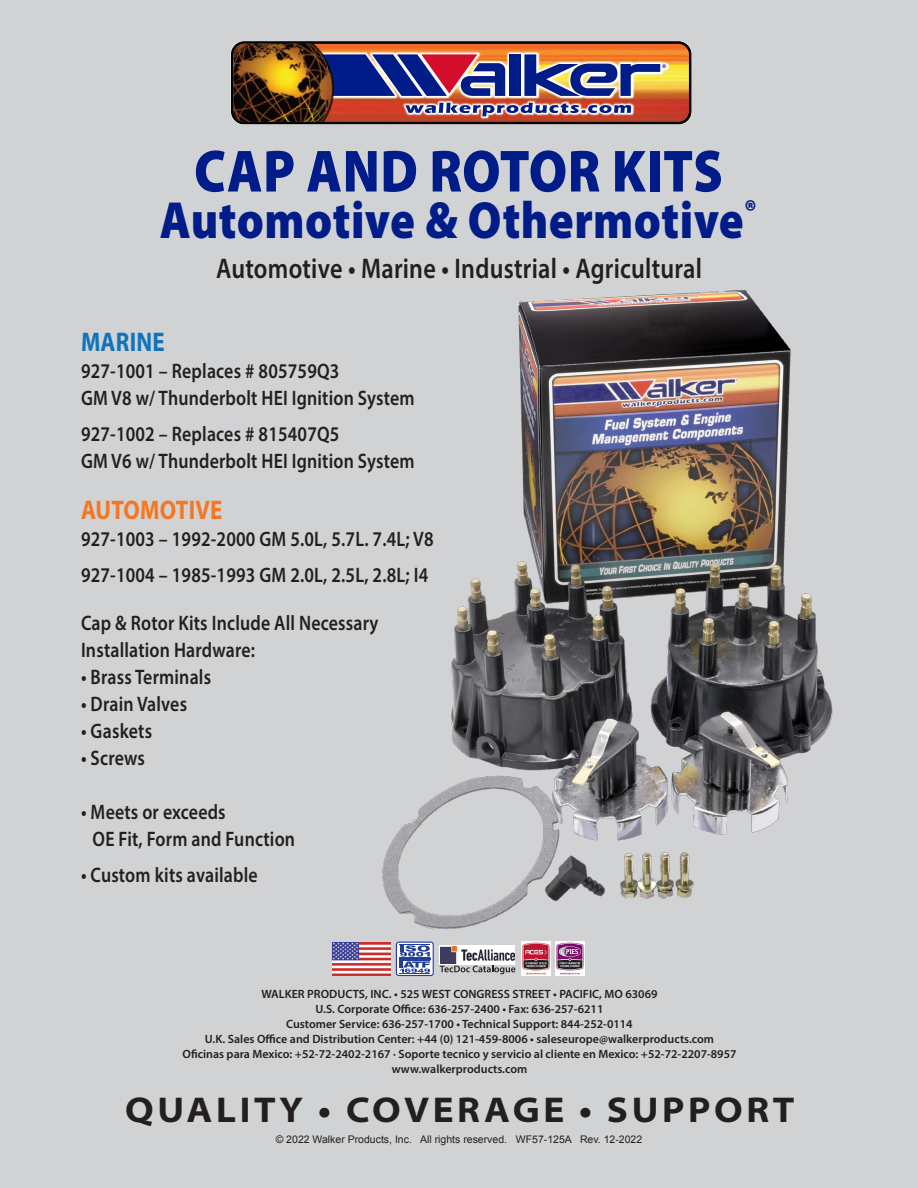
<style>
.page{position:relative;width:918px;height:1188px;background:#d1d2d4}
.page>*{position:absolute;margin:0;border:0;box-sizing:border-box;transform-origin:0 0}
.t1{font:900 60px "Myriad Pro";letter-spacing:.01em;color:#001c88;scale:.88 1}
.t2{font:900 52.5px "Myriad Pro";letter-spacing:.01em;color:#001c88;scale:.88 1}
.t3{font:700 semi-expanded 36px "Myriad Pro";letter-spacing:.1em;color:#231f20}
.t4{font:600 28.5px "Myriad Pro";letter-spacing:.01em;color:#231f20;scale:.85 1}
.t5{font:700 27px "Myriad Pro";letter-spacing:.01em;color:#f47721;scale:.85 1}
.t6{font:700 27px "Myriad Pro";letter-spacing:.01em;color:#1074bc;scale:.85 1}
.t7{font:600 21px "Myriad Pro";letter-spacing:.01em;color:#231f20;scale:.85 1}
.t8{font:600 12px "Myriad Pro";color:#231f20}
.t9{font:10.5px "Arial";color:#231f20}
</style>
<div class="page">
<svg style="left:231px;top:41px;width:461px;height:83px;background:#8f6065"></svg>
<img style="left:233px;top:44px;width:103px;height:78px">
<img style="left:382px;top:290px;width:451px;height:640px">
<svg style="left:396px;top:942px;width:38px;height:34px"></svg>
<img style="left:332px;top:942px;width:58px;height:34px">
<div style="left:440px;top:945px;width:75px;height:20px;background:#fff"></div>
<img style="left:441px;top:946px;width:73px;height:18px">
<svg style="left:440px;top:965px;width:75px;height:9px"></svg>
<img style="left:521px;top:942px;width:29px;height:33px">
<img style="left:555px;top:942px;width:29px;height:34px">
<p class="t1" style="left:194px;top:131px;width:602px">CAP AND ROTOR KITS</p>
<p class="t2" style="left:160px;top:185px;width:680px">Automotive &amp; Othermotive<sup>®</sup></p>
<p class="t4" style="left:216px;top:251px;width:573px">Automotive • Marine • Industrial • Agricultural</p>
<p class="t6" style="left:81px;top:325px;width:100px">MARINE</p>
<p class="t7" style="left:81px;top:358px;width:306px">927-1001 – Replaces # 805759Q3</p>
<p class="t7" style="left:81px;top:385px;width:394px">GM V8 w/ Thunderbolt HEI Ignition System</p>
<p class="t7" style="left:81px;top:421px;width:306px">927-1002 – Replaces # 815407Q5</p>
<p class="t7" style="left:81px;top:448px;width:394px">GM V6 w/ Thunderbolt HEI Ignition System</p>
<p class="t5" style="left:81px;top:493px;width:168px">AUTOMOTIVE</p>
<p class="t7" style="left:81px;top:526px;width:416px">927-1003 – 1992-2000 GM 5.0L, 5.7L. 7.4L; V8</p>
<p class="t7" style="left:81px;top:562px;width:410px">927-1004 – 1985-1993 GM 2.0L, 2.5L, 2.8L; I4</p>
<p class="t7" style="left:81px;top:610px;width:352px">Cap &amp; Rotor Kits Include All Necessary</p>
<p class="t7" style="left:81px;top:637px;width:206px">Installation Hardware:</p>
<p class="t7" style="left:81px;top:664px;width:155px">• Brass Terminals</p>
<p class="t7" style="left:81px;top:691px;width:126px">• Drain Valves</p>
<p class="t7" style="left:81px;top:718px;width:85px">• Gaskets</p>
<p class="t7" style="left:81px;top:745px;width:77px">• Screws</p>
<p class="t7" style="left:81px;top:799px;width:172px">• Meets or exceeds</p>
<p class="t7" style="left:93px;top:826px;width:240px">OE Fit, Form and Function</p>
<p class="t7" style="left:81px;top:862px;width:209px">• Custom kits available</p>
<p class="t8" style="left:261px;top:986px;width:398px">WALKER PRODUCTS, INC. • 525 WEST CONGRESS STREET • PACIFIC, MO 63069</p>
<p class="t8" style="left:316px;top:1001px;width:289px">U.S. Corporate Office: 636-257-2400 • Fax: 636-257-6211</p>
<p class="t8" style="left:286px;top:1016px;width:348px">Customer Service: 636-257-1700 • Technical Support: 844-252-0114</p>
<p class="t8" style="left:205px;top:1031px;width:511px">U.K. Sales Office and Distribution Center: +44 (0) 121-459-8006 • saleseurope@walkerproducts.com</p>
<p class="t8" style="left:182px;top:1046px;width:556px">Oficinas para Mexico: +52-72-2402-2167 · Soporte tecnico y servicio al cliente en Mexico: +52-72-2207-8957</p>
<p class="t8" style="left:392px;top:1061px;width:137px">www.walkerproducts.com</p>
<p class="t3" style="left:125px;top:1086px;width:671px">QUALITY • COVERAGE • SUPPORT</p>
<p class="t9" style="left:276px;top:1132px;width:368px">© 2022 Walker Products, Inc. All rights reserved. WF57-125A Rev. 12-2022</p>
</div>
